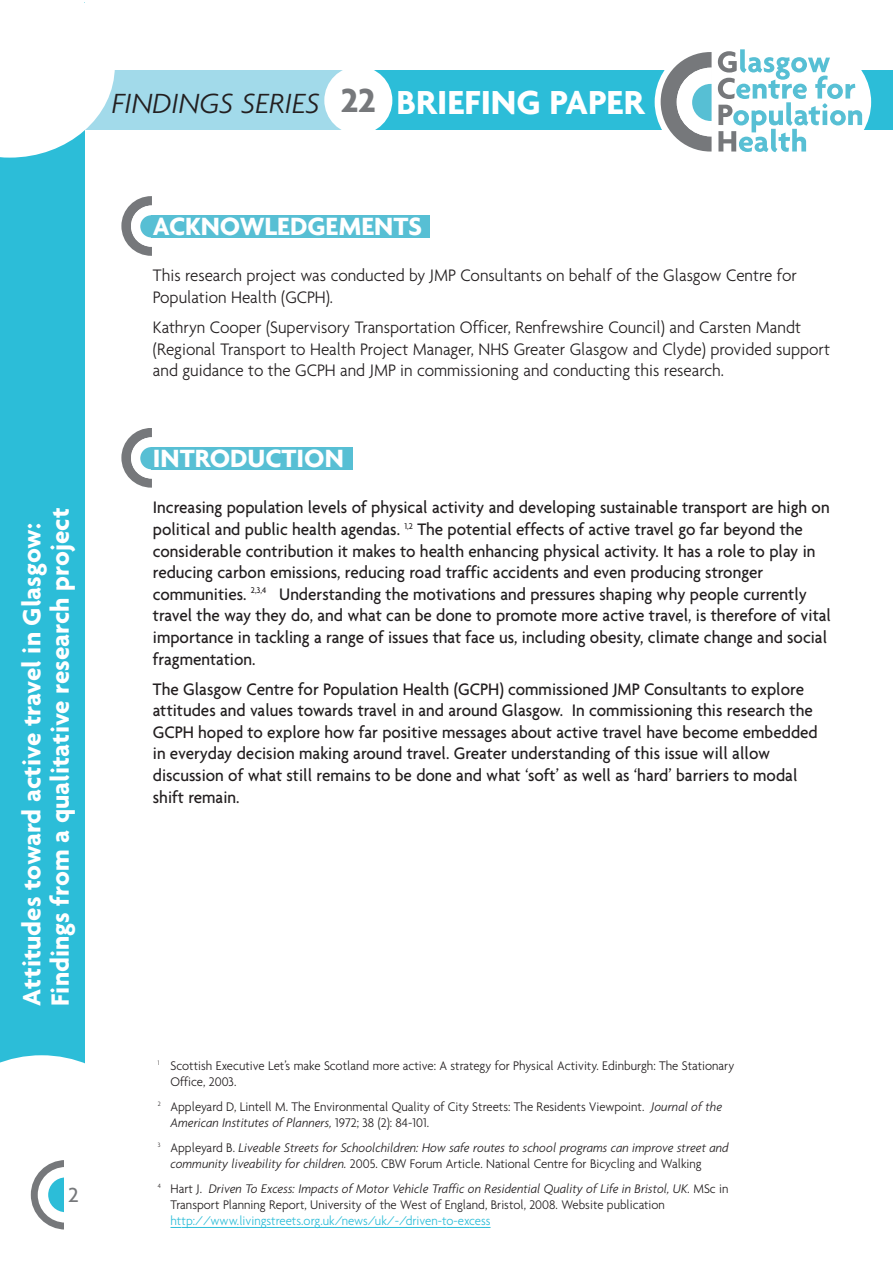
<style>
.page{position:relative;width:893px;height:1263px;background:#fff}
.page>*{position:absolute;margin:0;border:0;box-sizing:border-box;transform-origin:0 0}
.t1{font:700 36px "Agenda";color:#fff}
.t2{font:700 36px "Agenda";color:#76787b}
.t3{font:italic 300 30px "Agenda";color:#231f20}
.t4{font:700 27px/28.5px "Agenda";color:#fff}
.t5{font:500 22.05px "Agenda";color:#76787b}
.t6{font:500 18px/21.6px "Agenda";color:#231f20;scale:.95 1}
.t7{font:300 18px/21.6px "Agenda";color:#231f20;scale:.95 1}
.t8{font:300 13.5px/16.2px "Agenda";color:#231f20;scale:.95 1}
.t9{font:italic 300 13.5px/16.2px "Agenda";color:#231f20;scale:.95 1}
.t10{font:300 13.5px "Agenda";color:#2cbdd8;scale:.95 1}
.s1{font-style:italic}
.s2{font-style:normal}
</style>
<div class="page">
<div style="left:0;top:3px;width:85px;height:1260px;background:#2cbdd8"></div>
<div style="left:0;top:71px;width:365px;height:59px;background:#a2daea"></div>
<div style="left:357px;top:71px;width:536px;height:59px;background:#2cbdd8"></div>
<div style="left:324px;top:66px;width:68px;height:68px;background:#fff;border-radius:50%"></div>
<div style="left:655px;top:25px;width:216px;height:154px;background:#fff;border-radius:50%"></div>
<svg style="left:661px;top:52px;width:51px;height:100px"></svg>
<svg style="left:718px;top:49px;width:144px;height:103px"></svg>
<svg style="left:0;top:2px;width:115px;height:156px"></svg>
<div style="left:0;top:1055px;width:85px;height:208px;background:#fff"></div>
<div style="left:31px;top:1160px;width:69px;height:69px;background:#76787b;border-radius:50%"></div>
<div style="left:38px;top:1167px;width:55px;height:55px;background:#fff;border-radius:50%"></div>
<div style="left:48px;top:1177px;width:35px;height:35px;background:#2cbdd8;border-radius:50%"></div>
<div style="left:64px;top:1146px;width:38px;height:91px;background:#fff"></div>
<svg style="left:121px;top:196px;width:31px;height:60px"></svg>
<div style="left:151px;top:215px;width:279px;height:22px;background:#57bfd4"></div>
<svg style="left:121px;top:428px;width:31px;height:60px"></svg>
<div style="left:151px;top:447px;width:202px;height:22px;background:#57bfd4"></div>
<svg style="left:170px;top:1227px;width:67px;height:1px"></svg>
<hr style="left:237px;top:1227px;width:30px;height:1px;background:#2cbdd8">
<svg style="left:267px;top:1227px;width:13px;height:1px"></svg>
<hr style="left:280px;top:1227px;width:35px;height:1px;background:#2cbdd8">
<svg style="left:315px;top:1227px;width:60px;height:1px"></svg>
<hr style="left:375px;top:1227px;width:32px;height:1px;background:#2cbdd8">
<svg style="left:407px;top:1227px;width:84px;height:1px"></svg>
<h1 class="t2" style="left:341px;top:86px;width:36px">22</h1>
<h2 class="t3" style="left:112px;top:91px;width:209px">FINDINGS SERIES</h2>
<h1 class="t1" style="left:396px;top:88px;width:250px">BRIEFING PAPER</h1>
<h3 class="t4" style="left:20px;top:1006px;width:499px;rotate:-90deg">Attitudes toward active travel in Glasgow:<br>Findings from a qualitative research project</h3>
<p class="t5" style="left:68px;top:1186px;width:12px">2</p>
<h3 class="t4" style="left:153px;top:214px;width:271px">ACKNOWLEDGEMENTS</h3>
<p class="t7" style="left:153px;top:266px;width:679px">This research project was conducted by JMP Consultants on behalf of the Glasgow Centre for<br>Population Health (GCPH).</p>
<p class="t7" style="left:153px;top:318px;width:714px">Kathryn Cooper (Supervisory Transportation Officer, Renfrewshire Council) and Carsten Mandt (Regional Transport to Health Project Manager, NHS Greater Glasgow and Clyde) provided support and guidance to the GCPH and JMP in commissioning and conducting this research.</p>
<h3 class="t4" style="left:153px;top:446px;width:192px">INTRODUCTION</h3>
<p class="t6" style="left:153px;top:498px;width:715px">Increasing population levels of physical activity and developing sustainable transport are high on political and public health agendas. <sup>1,2</sup> The potential effects of active travel go far beyond the considerable contribution it makes to health enhancing physical activity. It has a role to play in reducing carbon emissions, reducing road traffic accidents and even producing stronger communities. <sup>2,3,4</sup> Understanding the motivations and pressures shaping why people currently travel the way they do, and what can be done to promote more active travel, is therefore of vital importance in tackling a range of issues that face us, including obesity, climate change and social fragmentation.</p>
<p class="t6" style="left:153px;top:679px;width:701px">The Glasgow Centre for Population Health (GCPH) commissioned JMP Consultants to explore attitudes and values towards travel in and around Glasgow. In commissioning this research the GCPH hoped to explore how far positive messages about active travel have become embedded in everyday decision making around travel. Greater understanding of this issue will allow discussion of what still remains to be done and what ‘soft’ as well as ‘hard’ barriers to modal shift remain.</p>
<p class="t8" style="left:170px;top:1059px;width:595px;text-indent:-13px"><sup>1</sup> Scottish Executive Let’s make Scotland more active: A strategy for Physical Activity. Edinburgh: The Stationary<br>Office, 2003.</p>
<p class="t8" style="left:170px;top:1099px;width:582px;text-indent:-13px"><sup>2</sup> Appleyard D, Lintell M. The Environmental Quality of City Streets: The Residents Viewpoint. <span class="s1">Journal of the<br>American Institutes of Planners,</span> 1972; 38 (2): 84-101.</p>
<p class="t9" style="left:170px;top:1140px;width:589px;text-indent:-13px"><sup>3</sup> <span class="s2">Appleyard B.</span> Liveable Streets for Schoolchildren: How safe routes to school programs can improve street and community liveability for children. <span class="s2">2005. CBW Forum Article. National Centre for Bicycling and Walking</span></p>
<p class="t8" style="left:170px;top:1181px;width:589px;text-indent:-13px"><sup>4</sup> Hart J. <span class="s1">Driven To Excess: Impacts of Motor Vehicle Traffic on Residential Quality of Life in Bristol, UK.</span> MSc in<br>Transport Planning Report, University of the West of England, Bristol, 2008. Website publication</p>
<p class="t10" style="left:170px;top:1215px;width:338px">http://www.livingstreets.org.uk/news/uk/-/driven-to-excess</p>
</div>
